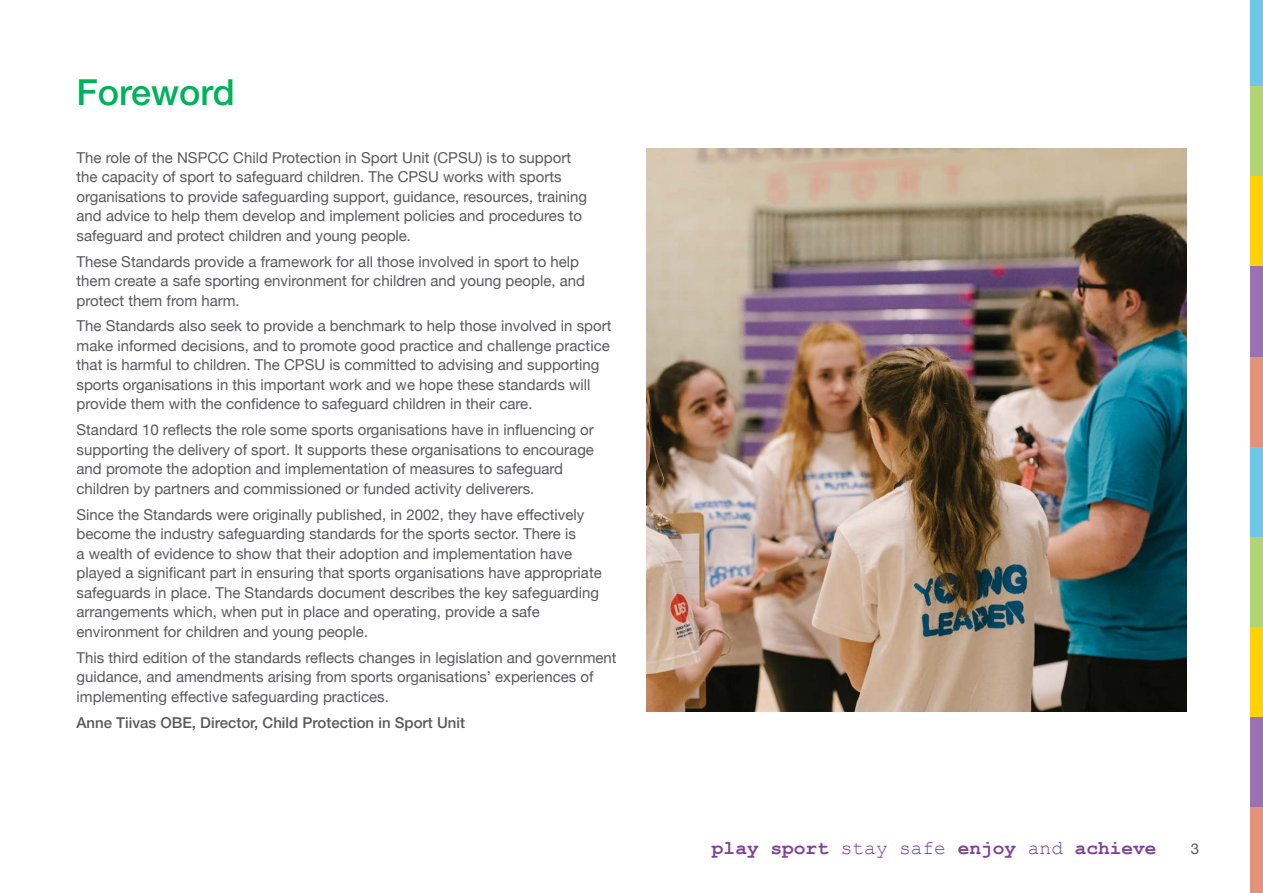
<style>
.page{position:relative;width:1263px;height:893px;background:#fff}
.page>*{position:absolute;margin:0;border:0;box-sizing:border-box;transform-origin:0 0}
.t1{font:500 36px "Helvetica Neue";color:#00b25a}
.t2{font:700 19.5px "Courier New";color:#7f3f98}
.t3{font:15px/19.5px "Helvetica Neue";color:#58595b}
.t4{font:500 15px "Helvetica Neue";color:#58595b}
.s1{font-weight:400}
</style>
<div class="page">
<div style="left:1250px;top:0;width:13px;height:87px;background:#6cc8e6"></div>
<div style="left:1250px;top:87px;width:13px;height:90px;background:#b1d572"></div>
<div style="left:1250px;top:177px;width:13px;height:90px;background:#ffd200"></div>
<div style="left:1250px;top:267px;width:13px;height:90px;background:#9b71b1"></div>
<div style="left:1250px;top:357px;width:13px;height:90px;background:#e5927a"></div>
<div style="left:1250px;top:447px;width:13px;height:90px;background:#6cc8e6"></div>
<div style="left:1250px;top:537px;width:13px;height:90px;background:#b1d572"></div>
<div style="left:1250px;top:627px;width:13px;height:91px;background:#ffd200"></div>
<div style="left:1250px;top:718px;width:13px;height:90px;background:#9b71b1"></div>
<div style="left:1250px;top:808px;width:13px;height:85px;background:#e5927a"></div>
<img style="left:646px;top:149px;width:540px;height:562px">
<h1 class="t1" style="left:77px;top:71px;width:160px">Foreword</h1>
<p class="t3" style="left:77px;top:148px;width:512px">The role of the NSPCC Child Protection in Sport Unit (CPSU) is to support the capacity of sport to safeguard children. The CPSU works with sports organisations to provide safeguarding support, guidance, resources, training and advice to help them develop and implement policies and procedures to safeguard and protect children and young people.</p>
<p class="t3" style="left:77px;top:252px;width:510px">These Standards provide a framework for all those involved in sport to help them create a safe sporting environment for children and young people, and protect them from harm.</p>
<p class="t3" style="left:77px;top:317px;width:536px">The Standards also seek to provide a benchmark to help those involved in sport make informed decisions, and to promote good practice and challenge practice that is harmful to children. The CPSU is committed to advising and supporting sports organisations in this important work and we hope these standards will provide them with the confidence to safeguard children in their care.</p>
<p class="t3" style="left:77px;top:421px;width:519px">Standard 10 reflects the role some sports organisations have in influencing or supporting the delivery of sport. It supports these organisations to encourage and promote the adoption and implementation of measures to safeguard children by partners and commissioned or funded activity deliverers.</p>
<p class="t3" style="left:77px;top:505px;width:527px">Since the Standards were originally published, in 2002, they have effectively become the industry safeguarding standards for the sports sector. There is<br>a wealth of evidence to show that their adoption and implementation have played a significant part in ensuring that sports organisations have appropriate safeguards in place. The Standards document describes the key safeguarding arrangements which, when put in place and operating, provide a safe environment for children and young people.</p>
<p class="t3" style="left:77px;top:648px;width:542px">This third edition of the standards reflects changes in legislation and government guidance, and amendments arising from sports organisations’ experiences of implementing effective safeguarding practices.</p>
<p class="t4" style="left:77px;top:713px;width:390px">Anne Tiivas OBE, Director, Child Protection in Sport Unit</p>
<h2 class="t2" style="left:712px;top:836px;width:446px">play sport <span class="s1">stay safe</span> enjoy <span class="s1">and</span> achieve</h2>
<p class="t3" style="left:1191px;top:840px;width:10px">3</p>
</div>
